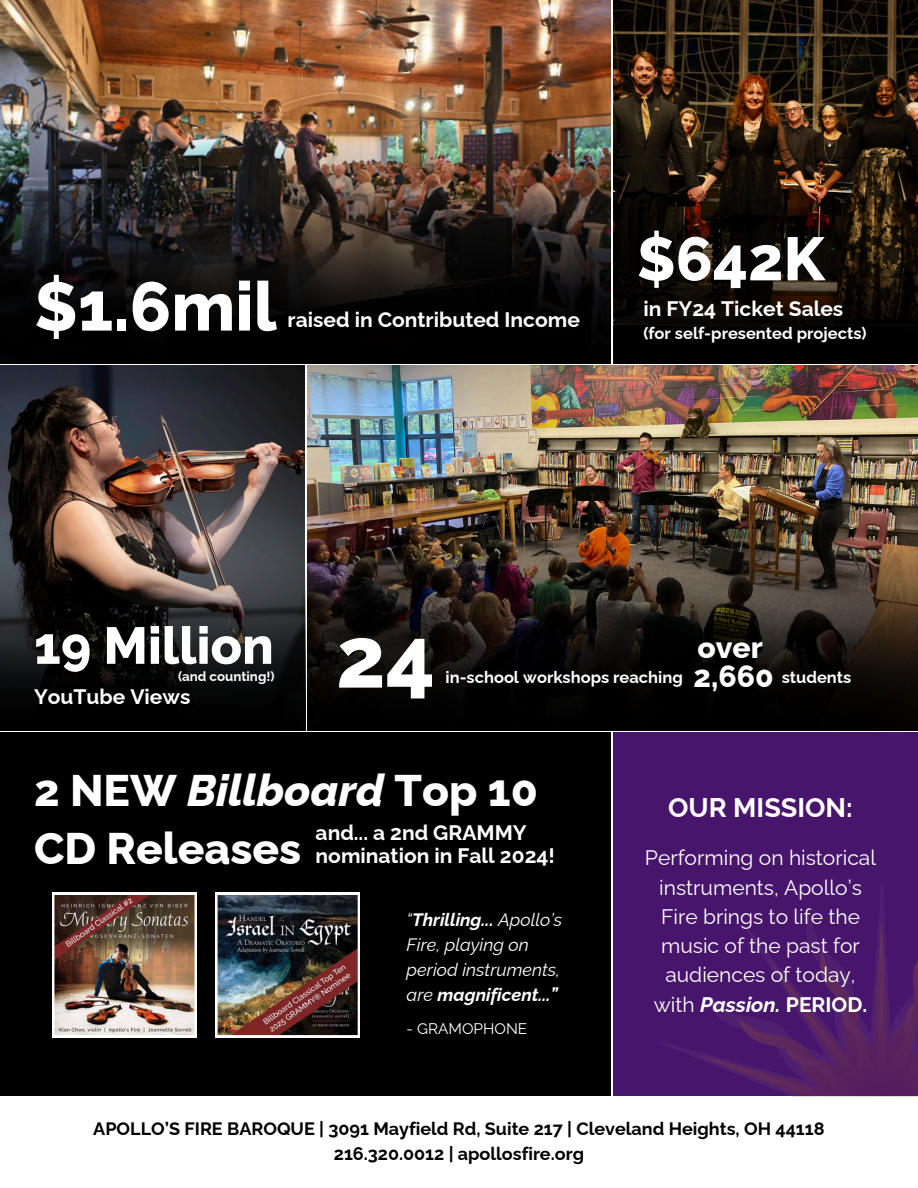
<style>
.page{position:relative;width:918px;height:1188px;background:#fff}
.page>*{position:absolute;margin:0;border:0;box-sizing:border-box;transform-origin:0 0}
.t1{font:800 85.5px "Raleway";color:#fff}
.t2{font:800 68.4px "Raleway";color:#fff}
.t3{font:800 61.05px "Raleway";color:#fff}
.t4{font:800 51.75px "Raleway";color:#fff}
.t5{font:800 44.25px/57.3px "Raleway";color:#fff}
.t6{font:800 30.15px/29.2px "Raleway";color:#fff}
.t7{font:700 27px "Raleway";color:#fff}
.t8{font:21px/29.2px "Raleway";color:#fff;text-align:center}
.t9{font:700 21px/22.5px "Raleway";color:#fff}
.t10{font:700 18px "Raleway";color:#000}
.t11{font:italic 18px/25px "Raleway";color:#fff}
.t12{font:700 16.5px "Raleway";color:#fff}
.t13{font:15.45px "Raleway";color:#fff}
.t14{font:700 13.35px "Raleway";color:#fff}
.s1{font-style:italic}
.s2{font-weight:700}
.s3{font-weight:700;font-style:italic}
</style>
<div class="page">
<img style="left:0;top:366px;width:305px;height:166px">
<img style="left:0;top:0;width:611px;height:91px">
<img style="left:613px;top:0;width:305px;height:363px">
<img style="left:307px;top:366px;width:611px;height:96px">
<div style="left:0;top:732px;width:611px;height:364px;background:#000"></div>
<div style="left:613px;top:732px;width:305px;height:364px;background:#47156b"></div>
<img style="left:0;top:91px;width:611px;height:273px">
<img style="left:614px;top:198px;width:304px;height:166px">
<img style="left:0;top:532px;width:305px;height:198px">
<img style="left:307px;top:462px;width:611px;height:268px">
<img style="left:52px;top:893px;width:145px;height:144px">
<img style="left:215px;top:893px;width:145px;height:144px">
<img style="left:659px;top:885px;width:259px;height:211px">
<p class="t2" style="left:34px;top:266px;width:244px">$1.6mil</p>
<p class="t9" style="left:288px;top:308px;width:294px">raised in Contributed Income</p>
<h1 class="t3" style="left:637px;top:223px;width:190px">$642K</h1>
<p class="t9" style="left:643px;top:297px;width:201px">in FY24 Ticket Sales</p>
<p class="t12" style="left:643px;top:324px;width:225px">(for self-presented projects)</p>
<h2 class="t4" style="left:34px;top:615px;width:241px">19 Million</h2>
<p class="t9" style="left:34px;top:686px;width:158px">YouTube Views</p>
<p class="t14" style="left:178px;top:668px;width:98px">(and counting!)</p>
<p class="t1" style="left:336px;top:607px;width:101px">24</p>
<p class="t6" style="left:694px;top:633px;width:82px">over<br>2,660</p>
<h3 class="t12" style="left:446px;top:668px;width:239px">in-school workshops reaching</h3>
<h3 class="t12" style="left:782px;top:668px;width:71px">students</h3>
<p class="t5" style="left:34px;top:762px;width:505px">2 NEW <span class="s1">Billboard</span> Top 10<br>CD Releases</p>
<p class="t9" style="left:316px;top:821px;width:241px">and... a 2nd GRAMMY nomination in Fall 2024!</p>
<p class="t11" style="left:407px;top:907px;width:157px">“<span class="s2">Thrilling...</span> Apollo’s<br>Fire, playing on period instruments, are <span class="s2">magnificent...”</span></p>
<p class="t13" style="left:407px;top:1019px;width:122px">- GRAMOPHONE</p>
<h5 class="t7" style="left:668px;top:792px;width:186px">OUR MISSION:</h5>
<p class="t8" style="left:645px;top:843px;width:233px">Performing on historical instruments, Apollo’s<br>Fire brings to life the music of the past for audiences of today, with <span class="s3">Passion.</span> <span class="s2">PERIOD.</span></p>
<h4 class="t10" style="left:93px;top:1118px;width:733px">APOLLO’S FIRE BAROQUE | 3091 Mayfield Rd, Suite 217 | Cleveland Heights, OH 44118</h4>
<p class="t10" style="left:334px;top:1143px;width:252px">216.320.0012 | apollosfire.org</p>
</div>
